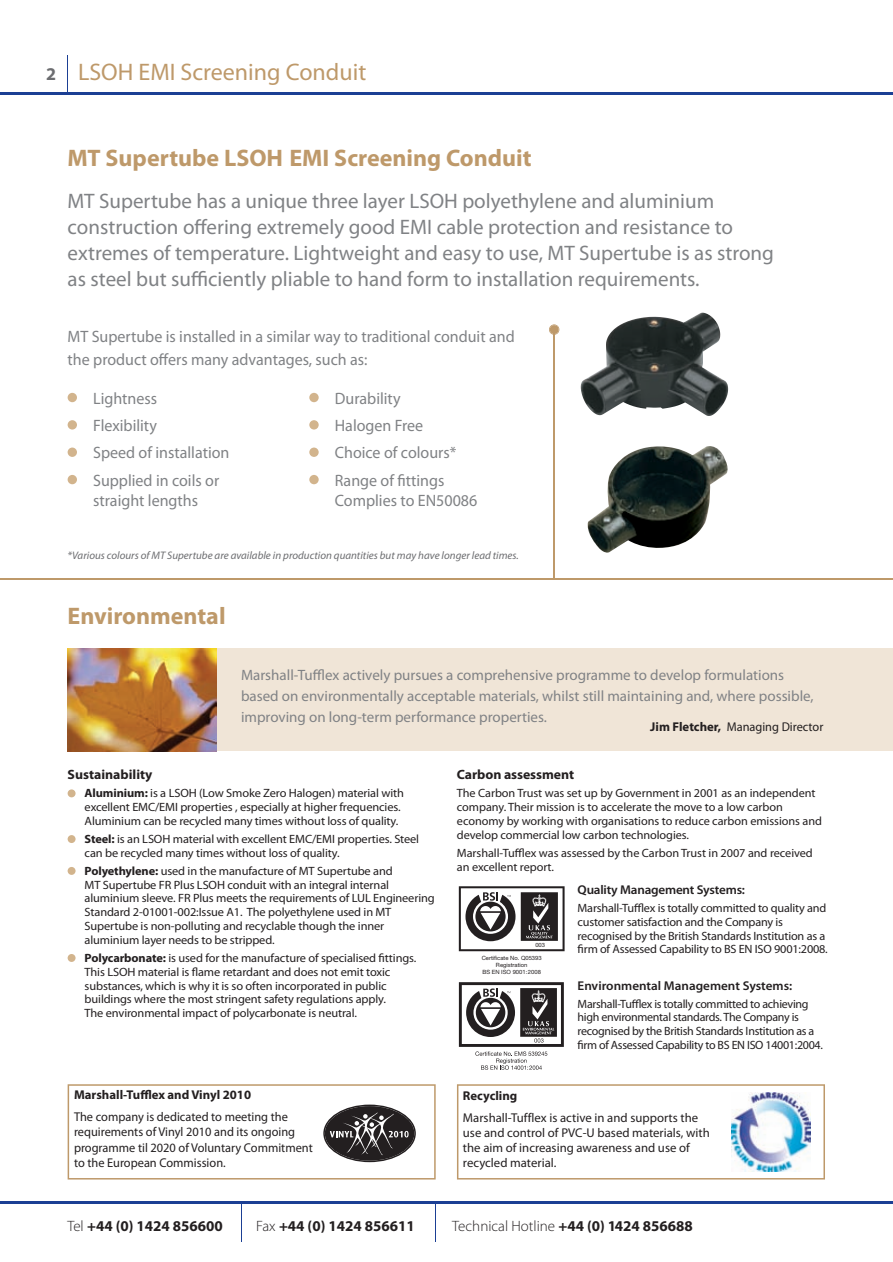
<style>
.page{position:relative;width:893px;height:1262px;background:#fff}
.page>*{position:absolute;margin:0;border:0;box-sizing:border-box;transform-origin:0 0}
.t1{font:700 24px "Myriad Pro";color:#be996a}
.t2{font:24px "Myriad Pro";color:#be996a}
.t3{font:21px/26.1px "Myriad Pro";color:#808285}
.t4{font:16.5px/27.3px "Myriad Pro";color:#808285}
.t5{font:15px/21px "Myriad Pro";color:#808285}
.t6{font:700 15px "Myriad Pro";color:#231f20}
.t7{font:300 15px "Myriad Pro";color:#231f20}
.t8{font:700 13.5px "Myriad Pro";color:#231f20}
.t9{font:12.75px/15.3px "Myriad Pro";color:#231f20}
.t10{font:600 12.75px "Myriad Pro";letter-spacing:-.01em;color:#231f20}
.t11{font:700 12.75px "Myriad Pro";color:#231f20}
.t12{font:12px/13.8px "Myriad Pro";letter-spacing:-.01em;color:#231f20}
.t13{font:italic 10.95px "Myriad Pro";color:#6c6d70}
.t14{font:5.85px/6.9px "Helvetica Neue";color:#231f20;text-align:center}
.s1{font-weight:700;font-size:18px;color:#6c6d70}
.s2{font-weight:700}
.s3{font-weight:300}
</style>
<div class="page">
<svg style="left:457px;top:1084px;width:367px;height:95px"></svg>
<div style="left:68px;top:649px;width:824px;height:102px;background:#f0e5d7"></div>
<img style="left:67px;top:649px;width:149px;height:102px">
<hr style="left:0;top:92px;width:892px;height:2px;background:#1b3f94">
<hr style="left:0;top:1202px;width:892px;height:2px;background:#1b3f94">
<hr style="left:240px;top:1203px;width:1px;height:38px;background:#1b3f94">
<hr style="left:67px;top:55px;width:1px;height:38px;background:#1b3f94">
<hr style="left:435px;top:1203px;width:1px;height:38px;background:#1b3f94">
<hr style="left:553px;top:331px;width:2px;height:248px;background:#be996a">
<hr style="left:0;top:578px;width:892px;height:2px;background:#be996a">
<svg style="left:549px;top:324px;width:10px;height:11px"></svg>
<div style="left:309px;top:393px;width:9px;height:9px;background:#d2b48d;border-radius:50%"></div>
<div style="left:309px;top:420px;width:9px;height:10px;background:#d2b48d;border-radius:50%"></div>
<div style="left:309px;top:448px;width:9px;height:9px;background:#d2b48d;border-radius:50%"></div>
<div style="left:309px;top:475px;width:9px;height:9px;background:#d2b48d;border-radius:50%"></div>
<div style="left:68px;top:475px;width:9px;height:9px;background:#d2b48d;border-radius:50%"></div>
<div style="left:68px;top:448px;width:9px;height:9px;background:#d2b48d;border-radius:50%"></div>
<div style="left:68px;top:420px;width:9px;height:10px;background:#d2b48d;border-radius:50%"></div>
<div style="left:68px;top:393px;width:9px;height:9px;background:#d2b48d;border-radius:50%"></div>
<img style="left:580px;top:313px;width:148px;height:103px">
<img style="left:587px;top:446px;width:140px;height:107px">
<svg style="left:459px;top:886px;width:105px;height:65px"></svg>
<svg style="left:459px;top:982px;width:104px;height:88px"></svg>
<div style="left:68px;top:954px;width:8px;height:8px;background:#d2b48d;border-radius:50%"></div>
<div style="left:68px;top:867px;width:8px;height:8px;background:#d2b48d;border-radius:50%"></div>
<div style="left:68px;top:835px;width:8px;height:8px;background:#d2b48d;border-radius:50%"></div>
<div style="left:68px;top:789px;width:8px;height:8px;background:#d2b48d;border-radius:50%"></div>
<svg style="left:68px;top:1084px;width:367px;height:95px"></svg>
<img style="left:731px;top:1092px;width:79px;height:80px">
<h1 class="t2" style="left:46px;top:63px;width:322px"><span class="s1">2</span> LSOH EMI Screening Conduit</h1>
<h1 class="t1" style="left:68px;top:149px;width:465px">MT Supertube LSOH EMI Screening Conduit</h1>
<p class="t3" style="left:68px;top:190px;width:707px">MT Supertube has a unique three layer LSOH polyethylene and aluminium construction offering extremely good EMI cable protection and resistance to extremes of temperature. Lightweight and easy to use, MT Supertube is as strong as steel but sufficiently pliable to hand form to installation requirements.</p>
<h3 class="t4" style="left:68px;top:327px;width:448px;line-height:22.5px">MT Supertube is installed in a similar way to traditional conduit and the product offers many advantages, such as:</h3>
<h3 class="t4" style="left:93px;top:386px;width:138px">Lightness<br>Flexibility<br>Speed of installation<br>Supplied in coils or</h3>
<h3 class="t4" style="left:93px;top:488px;width:106px">straight lengths</h3>
<h3 class="t4" style="left:335px;top:386px;width:123px">Durability<br>Halogen Free<br>Choice of colours*<br>Range of fittings</h3>
<h3 class="t4" style="left:335px;top:488px;width:144px">Complies to EN50086</h3>
<p class="t13" style="left:68px;top:551px;width:452px">*Various colours of MT Supertube are available in production quantities but may have longer lead times.</p>
<h1 class="t1" style="left:68px;top:607px;width:159px">Environmental</h1>
<p class="t5" style="left:241px;top:666px;width:574px">Marshall-Tufflex actively pursues a comprehensive programme to develop formulations based on environmentally acceptable materials, whilst still maintaining and, where possible, improving on long-term performance properties.</p>
<p class="t9" style="left:650px;top:720px;width:175px"><span class="s2">Jim Fletcher,</span> Managing Director</p>
<p class="t8" style="left:68px;top:770px;width:86px">Sustainability</p>
<p class="t12" style="left:85px;top:787px;width:321px"><span class="s2">Aluminium:</span> is a LSOH (Low Smoke Zero Halogen) material with excellent EMC/EMI properties , especially at higher frequencies.<br>Aluminium can be recycled many times without loss of quality.</p>
<p class="t12" style="left:85px;top:833px;width:336px"><span class="s2">Steel:</span> is an LSOH material with excellent EMC/EMI properties. Steel can be recycled many times without loss of quality.</p>
<p class="t12" style="left:85px;top:865px;width:351px"><span class="s2">Polyethylene:</span> used in the manufacture of MT Supertube and<br>MT Supertube FR Plus LSOH conduit with an integral internal aluminium sleeve. FR Plus meets the requirements of LUL Engineering Standard 2-01001-002:Issue A1. The polyethylene used in MT Supertube is non-polluting and recyclable though the inner aluminium layer needs to be stripped.</p>
<p class="t12" style="left:85px;top:952px;width:333px"><span class="s2">Polycarbonate:</span> is used for the manufacture of specialised fittings.<br>This LSOH material is flame retardant and does not emit toxic substances, which is why it is so often incorporated in public buildings where the most stringent safety regulations apply.<br>The environmental impact of polycarbonate is neutral.</p>
<p class="t11" style="left:74px;top:1090px;width:178px">Marshall-Tufflex and Vinyl 2010</p>
<p class="t9" style="left:74px;top:1110px;width:240px">The company is dedicated to meeting the requirements of Vinyl 2010 and its ongoing programme til 2020 of Voluntary Commitment to the European Commission.</p>
<p class="t8" style="left:457px;top:770px;width:119px">Carbon assessment</p>
<p class="t12" style="left:457px;top:787px;width:366px">The Carbon Trust was set up by Government in 2001 as an independent company. Their mission is to accelerate the move to a low carbon economy by working with organisations to reduce carbon emissions and develop commercial low carbon technologies.</p>
<p class="t12" style="left:457px;top:847px;width:357px">Marshall-Tufflex was assessed by the Carbon Trust in 2007 and received an excellent report.</p>
<p class="t14" style="left:535px;top:941px;width:11px">003</p>
<p class="t14" style="left:481px;top:955px;width:62px">Certificate No. Q05393<br>Registration<br>BS EN ISO 9001:2008</p>
<p class="t10" style="left:577px;top:885px;width:169px">Quality Management Systems:</p>
<p class="t12" style="left:577px;top:902px;width:252px">Marshall-Tufflex is totally committed to quality and customer satisfaction and the Company is recognised by the British Standards Institution as a firm of Assessed Capability to BS EN ISO 9001:2008.</p>
<p class="t10" style="left:577px;top:980px;width:216px">Environmental Management Systems:</p>
<p class="t12" style="left:577px;top:998px;width:247px">Marshall-Tufflex is totally committed to achieving high environmental standards. The Company is recognised by the British Standards Institution as a firm of Assessed Capability to BS EN ISO 14001:2004.</p>
<p class="t11" style="left:463px;top:1091px;width:56px">Recycling</p>
<p class="t9" style="left:463px;top:1111px;width:248px">Marshall-Tufflex is active in and supports the use and control of PVC-U based materials, with the aim of increasing awareness and use of recycled material.</p>
<p class="t6" style="left:67px;top:1220px;width:157px"><span class="s3">Tel</span> +44 (0) 1424 856600</p>
<p class="t6" style="left:256px;top:1220px;width:160px"><span class="s3">Fax</span> +44 (0) 1424 856611</p>
<p class="t7" style="left:452px;top:1220px;width:242px">Technical Hotline <span class="s2">+44 (0) 1424 856688</span></p>
</div>
